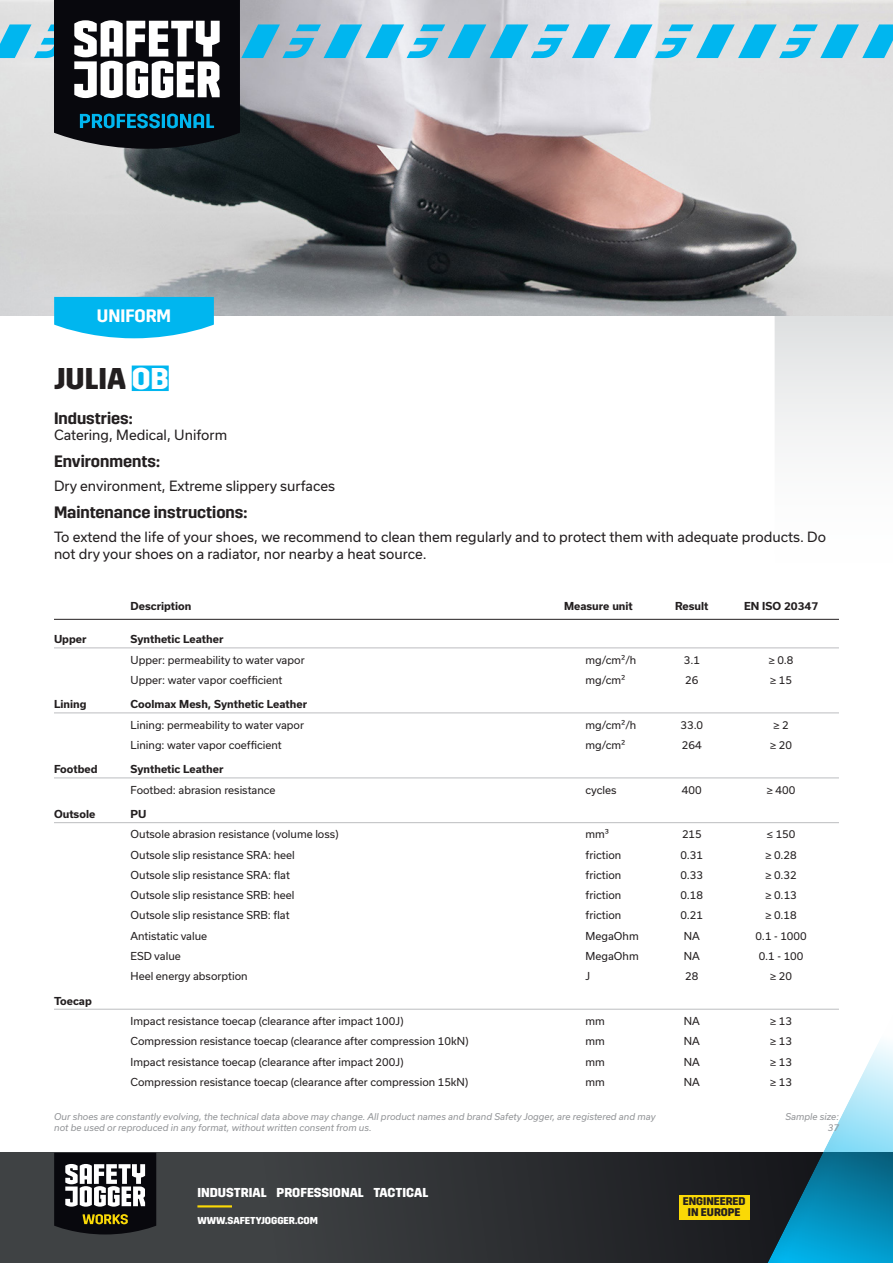
<style>
.page{position:relative;width:893px;height:1263px;background:#fff}
.page>*{position:absolute;margin:0;border:0;box-sizing:border-box;transform-origin:0 0}
.article_name_PRF{font:700 30px "Trim";color:#231f20}
.category_tag{font:600 18px "Trim";color:#fff}
.t1{font:600 16.5px "Trim";color:#231f20}
.text{font:13.5px/16.2px "Usual";color:#231f20}
.t2{font:700 12.9px "Trim";color:#fff}
.t3{font:700 11.1px/10.9px "Trim";color:#231f20;text-align:center}
.table_text{font:10.5px "Usual";color:#231f20}
.table_text_highlight{font:700 10.5px "Usual";color:#231f20}
.table_title{font:700 10.5px "Usual";color:#231f20}
.t4{font:700 10.05px "Trim";color:#fff}
.text-2{font:italic 9px/10.8px "Usual";color:#939598}
.s1{color:#fff}
</style>
<div class="page">
<svg style="left:0;top:1152px;width:749px;height:111px;background:#323437"></svg>
<div style="left:749px;top:758px;width:144px;height:505px;background:#231f20;opacity:.05"></div>
<hr style="left:197px;top:1205px;width:35px;height:2px;background:#fad906">
<svg style="left:54px;top:1153px;width:102px;height:81px"></svg>
<svg style="left:775px;top:315px;width:118px;height:478px"></svg>
<div style="left:679px;top:1195px;width:70px;height:24px;background:#fad906"></div>
<img style="left:0;top:149px;width:893px;height:166px">
<svg style="left:54px;top:297px;width:160px;height:41px;background:#1abdf0"></svg>
<div style="left:132px;top:365px;width:37px;height:26px;background:#00b6ef"></div>
<hr style="left:54px;top:619px;width:785px;height:1px;background:#231f20">
<hr style="left:54px;top:648px;width:785px;height:1px;background:#bcbdc0">
<hr style="left:54px;top:713px;width:785px;height:1px;background:#bcbdc0">
<hr style="left:54px;top:778px;width:785px;height:1px;background:#bcbdc0">
<hr style="left:54px;top:822px;width:785px;height:1px;background:#bcbdc0">
<hr style="left:54px;top:1009px;width:785px;height:1px;background:#bcbdc0">
<svg style="left:0;top:0;width:893px;height:149px;background:#a2b2ba"></svg>
<p class="category_tag" style="left:97px;top:306px;width:76px">UNIFORM</p>
<p class="article_name_PRF" style="left:54px;top:361px;width:116px">JULIA <span class="s1">OB</span></p>
<p class="t1" style="left:54px;top:409px;width:80px">Industries:</p>
<p class="text" style="left:54px;top:427px;width:175px">Catering, Medical, Uniform</p>
<p class="t1" style="left:54px;top:451px;width:107px">Environments:</p>
<p class="text" style="left:54px;top:478px;width:283px">Dry environment, Extreme slippery surfaces</p>
<p class="t1" style="left:54px;top:503px;width:195px">Maintenance instructions:</p>
<p class="text" style="left:54px;top:529px;width:773px">To extend the life of your shoes, we recommend to clean them regularly and to protect them with adequate products. Do not dry your shoes on a radiator, nor nearby a heat source.</p>
<p class="table_title" style="left:131px;top:600px;width:62px">Description</p>
<p class="table_title" style="left:564px;top:600px;width:70px">Measure unit</p>
<p class="table_title" style="left:675px;top:600px;width:35px">Result</p>
<p class="table_title" style="left:744px;top:600px;width:76px">EN ISO 20347</p>
<p class="table_text_highlight" style="left:54px;top:633px;width:34px">Upper</p>
<p class="table_text_highlight" style="left:131px;top:633px;width:94px">Synthetic Leather</p>
<p class="table_text" style="left:131px;top:654px;width:176px">Upper: permeability to water vapor</p>
<p class="table_text" style="left:585px;top:654px;width:52px">mg/cm²/h</p>
<p class="table_text" style="left:684px;top:654px;width:18px">3.1</p>
<p class="table_text" style="left:769px;top:654px;width:26px">≥ 0.8</p>
<p class="table_text" style="left:131px;top:674px;width:153px">Upper: water vapor coefficient</p>
<p class="table_text" style="left:585px;top:674px;width:41px">mg/cm²</p>
<p class="table_text" style="left:685px;top:674px;width:15px">26</p>
<p class="table_text" style="left:770px;top:674px;width:23px">≥ 15</p>
<p class="table_text_highlight" style="left:54px;top:698px;width:34px">Lining</p>
<p class="table_text_highlight" style="left:131px;top:698px;width:178px">Coolmax Mesh, Synthetic Leather</p>
<p class="table_text" style="left:131px;top:719px;width:175px">Lining: permeability to water vapor</p>
<p class="table_text" style="left:585px;top:719px;width:52px">mg/cm²/h</p>
<p class="table_text" style="left:680px;top:719px;width:24px">33.0</p>
<p class="table_text" style="left:773px;top:719px;width:17px">≥ 2</p>
<p class="table_text" style="left:131px;top:739px;width:153px">Lining: water vapor coefficient</p>
<p class="table_text" style="left:585px;top:739px;width:41px">mg/cm²</p>
<p class="table_text" style="left:682px;top:739px;width:21px">264</p>
<p class="table_text" style="left:770px;top:739px;width:23px">≥ 20</p>
<p class="table_text_highlight" style="left:54px;top:763px;width:45px">Footbed</p>
<p class="table_text_highlight" style="left:131px;top:763px;width:94px">Synthetic Leather</p>
<p class="table_text" style="left:131px;top:784px;width:146px">Footbed: abrasion resistance</p>
<p class="table_text" style="left:585px;top:784px;width:33px">cycles</p>
<p class="table_text" style="left:682px;top:784px;width:21px">400</p>
<p class="table_text" style="left:767px;top:784px;width:30px">≥ 400</p>
<p class="table_text_highlight" style="left:54px;top:808px;width:43px">Outsole</p>
<p class="table_text_highlight" style="left:131px;top:808px;width:17px">PU</p>
<p class="table_text" style="left:131px;top:828px;width:210px">Outsole abrasion resistance (volume loss)</p>
<p class="table_text" style="left:585px;top:828px;width:25px">mm³</p>
<p class="table_text" style="left:682px;top:828px;width:21px">215</p>
<p class="table_text" style="left:767px;top:828px;width:30px">≤ 150</p>
<p class="table_text" style="left:131px;top:849px;width:166px">Outsole slip resistance SRA: heel</p>
<p class="table_text" style="left:585px;top:849px;width:37px">friction</p>
<p class="table_text" style="left:680px;top:849px;width:24px">0.31</p>
<p class="table_text" style="left:765px;top:849px;width:33px">≥ 0.28</p>
<p class="table_text" style="left:131px;top:869px;width:161px">Outsole slip resistance SRA: flat</p>
<p class="table_text" style="left:585px;top:869px;width:37px">friction</p>
<p class="table_text" style="left:680px;top:869px;width:24px">0.33</p>
<p class="table_text" style="left:765px;top:869px;width:33px">≥ 0.32</p>
<p class="table_text" style="left:131px;top:889px;width:165px">Outsole slip resistance SRB: heel</p>
<p class="table_text" style="left:585px;top:889px;width:37px">friction</p>
<p class="table_text" style="left:680px;top:889px;width:24px">0.18</p>
<p class="table_text" style="left:765px;top:889px;width:33px">≥ 0.13</p>
<p class="table_text" style="left:131px;top:909px;width:161px">Outsole slip resistance SRB: flat</p>
<p class="table_text" style="left:585px;top:909px;width:37px">friction</p>
<p class="table_text" style="left:680px;top:909px;width:24px">0.21</p>
<p class="table_text" style="left:765px;top:909px;width:33px">≥ 0.18</p>
<p class="table_text" style="left:131px;top:930px;width:78px">Antistatic value</p>
<p class="table_text" style="left:585px;top:930px;width:55px">MegaOhm</p>
<p class="table_text" style="left:684px;top:930px;width:18px">NA</p>
<p class="table_text" style="left:756px;top:930px;width:53px">0.1 - 1000</p>
<p class="table_text" style="left:131px;top:950px;width:52px">ESD value</p>
<p class="table_text" style="left:585px;top:950px;width:55px">MegaOhm</p>
<p class="table_text" style="left:684px;top:950px;width:18px">NA</p>
<p class="table_text" style="left:759px;top:950px;width:46px">0.1 - 100</p>
<p class="table_text" style="left:131px;top:970px;width:119px">Heel energy absorption</p>
<p class="table_text" style="left:585px;top:970px;width:6px">J</p>
<p class="table_text" style="left:685px;top:970px;width:15px">28</p>
<p class="table_text" style="left:770px;top:970px;width:23px">≥ 20</p>
<p class="table_text_highlight" style="left:54px;top:995px;width:39px">Toecap</p>
<p class="table_text" style="left:131px;top:1015px;width:275px">Impact resistance toecap (clearance after impact 100J)</p>
<p class="table_text" style="left:585px;top:1015px;width:21px">mm</p>
<p class="table_text" style="left:684px;top:1015px;width:18px">NA</p>
<p class="table_text" style="left:770px;top:1015px;width:23px">≥ 13</p>
<p class="table_text" style="left:131px;top:1035px;width:340px">Compression resistance toecap (clearance after compression 10kN)</p>
<p class="table_text" style="left:585px;top:1035px;width:21px">mm</p>
<p class="table_text" style="left:684px;top:1035px;width:18px">NA</p>
<p class="table_text" style="left:770px;top:1035px;width:23px">≥ 13</p>
<p class="table_text" style="left:131px;top:1055px;width:275px">Impact resistance toecap (clearance after impact 200J)</p>
<p class="table_text" style="left:585px;top:1055px;width:21px">mm</p>
<p class="table_text" style="left:684px;top:1055px;width:18px">NA</p>
<p class="table_text" style="left:770px;top:1055px;width:23px">≥ 13</p>
<p class="table_text" style="left:131px;top:1076px;width:339px">Compression resistance toecap (clearance after compression 15kN)</p>
<p class="table_text" style="left:585px;top:1076px;width:21px">mm</p>
<p class="table_text" style="left:684px;top:1076px;width:18px">NA</p>
<p class="table_text" style="left:770px;top:1076px;width:23px">≥ 13</p>
<p class="text-2" style="left:785px;top:1111px;width:55px;text-align:right">Sample size:<br>37</p>
<p class="text-2" style="left:54px;top:1111px;width:603px">Our shoes are constantly evolving, the technical data above may change. All product names and brand Safety Jogger, are registered and may not be used or reproduced in any format, without written consent from us.</p>
<p class="t2" style="left:197px;top:1185px;width:232px">INDUSTRIAL PROFESSIONAL TACTICAL</p>
<p class="t4" style="left:197px;top:1214px;width:122px">WWW.SAFETYJOGGER.COM</p>
<p class="t3" style="left:683px;top:1196px;width:64px">ENGINEERED<br>IN EUROPE</p>
</div>
